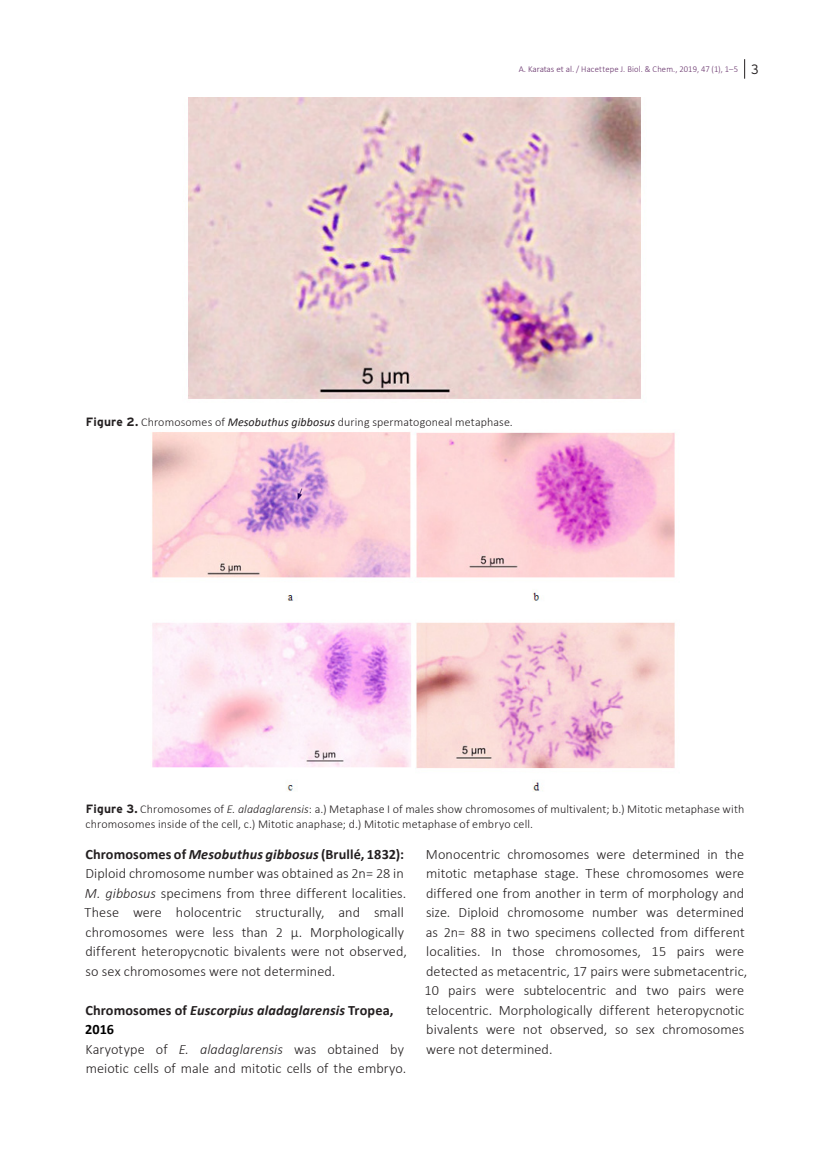
<style>
.page{position:relative;width:830px;height:1170px;background:#fff}
.page>*{position:absolute;margin:0;border:0;box-sizing:border-box;transform-origin:0 0}
.Genel_Girintisiz_Pra{font:300 14.25px/19.5px "Calibri";letter-spacing:.005em;color:#231f20}
.Genel_Girintisiz_Pra-2{font:italic 700 14.25px/19.5px "Calibri";letter-spacing:.01em;color:#231f20}
.Genel_Girintisiz_Pra-3{font:700 14.25px "Calibri";letter-spacing:.01em;color:#231f20}
.Tablo_ve_Görsel_Açık{font:300 12px/15px "Calibri";letter-spacing:.01em;color:#231f20}
.t1{font:300 9px "Calibri";letter-spacing:.015em;color:#642e68}
.s1{font-family:"Interstate";font-size:13.5px;color:#231f20}
.s2{font-family:"Interstate";font-weight:700}
.s3{font-weight:400;font-style:italic}
.s4{font-style:italic}
.s5{font-style:normal}
.s6{font-style:normal;color:#000}
</style>
<div class="page">
<svg style="left:744px;top:59px;width:1px;height:20px"></svg>
<img style="left:188px;top:98px;width:453px;height:301px">
<img style="left:152px;top:432px;width:523px;height:360px">
<p class="t1" style="left:518px;top:63px;width:241px">A. Karatas et al. / Hacettepe J. Biol. &amp; Chem., 2019, 47 (1), 1–5 <span class="s1">3</span></p>
<p class="Tablo_ve_Görsel_Açık" style="left:86px;top:414px;width:428px"><span class="s2">Figure 2.</span> Chromosomes of <span class="s3">Mesobuthus gibbosus</span> during spermatogoneal metaphase.</p>
<p class="Tablo_ve_Görsel_Açık" style="left:85px;top:801px;width:660px"><span class="s2">Figure 3.</span> Chromosomes of <span class="s4">E. aladaglarensis</span>: a.) Metaphase I of males show chromosomes of multivalent; b.) Mitotic metaphase with chromosomes inside of the cell, c.) Mitotic anaphase; d.) Mitotic metaphase of embryo cell.</p>
<p class="Genel_Girintisiz_Pra-3" style="left:85px;top:843px;width:320px">Chromosomes of <span class="s4">Mesobuthus gibbosus</span> (Brullé, 1832):</p>
<p class="Genel_Girintisiz_Pra" style="left:85px;top:863px;width:323px">Diploid chromosome number was obtained as 2n= 28 in <span class="s4">M. gibbosus</span> specimens from three different localities.<br>These were holocentric structurally, and small chromosomes were less than 2 µ. Morphologically different heteropycnotic bivalents were not observed, so sex chromosomes were not determined.</p>
<p class="Genel_Girintisiz_Pra-2" style="left:85px;top:999px;width:309px"><span class="s5">Chromosomes of</span> Euscorpius aladaglarensis <span class="s5">Tropea,<br></span><span class="s6">2016</span></p>
<p class="Genel_Girintisiz_Pra" style="left:85px;top:1039px;width:322px">Karyotype of <span class="s4">E. aladaglarensis</span> was obtained by meiotic cells of male and mitotic cells of the embryo.</p>
<p class="Genel_Girintisiz_Pra" style="left:424px;top:844px;width:324px">Monocentric chromosomes were determined in the mitotic metaphase stage. These chromosomes were differed one from another in term of morphology and size. Diploid chromosome number was determined as 2n= 88 in two specimens collected from different localities. In those chromosomes, 15 pairs were detected as metacentric, 17 pairs were submetacentric, 10 pairs were subtelocentric and two pairs were telocentric. Morphologically different heteropycnotic bivalents were not observed, so sex chromosomes were not determined.</p>
</div>
